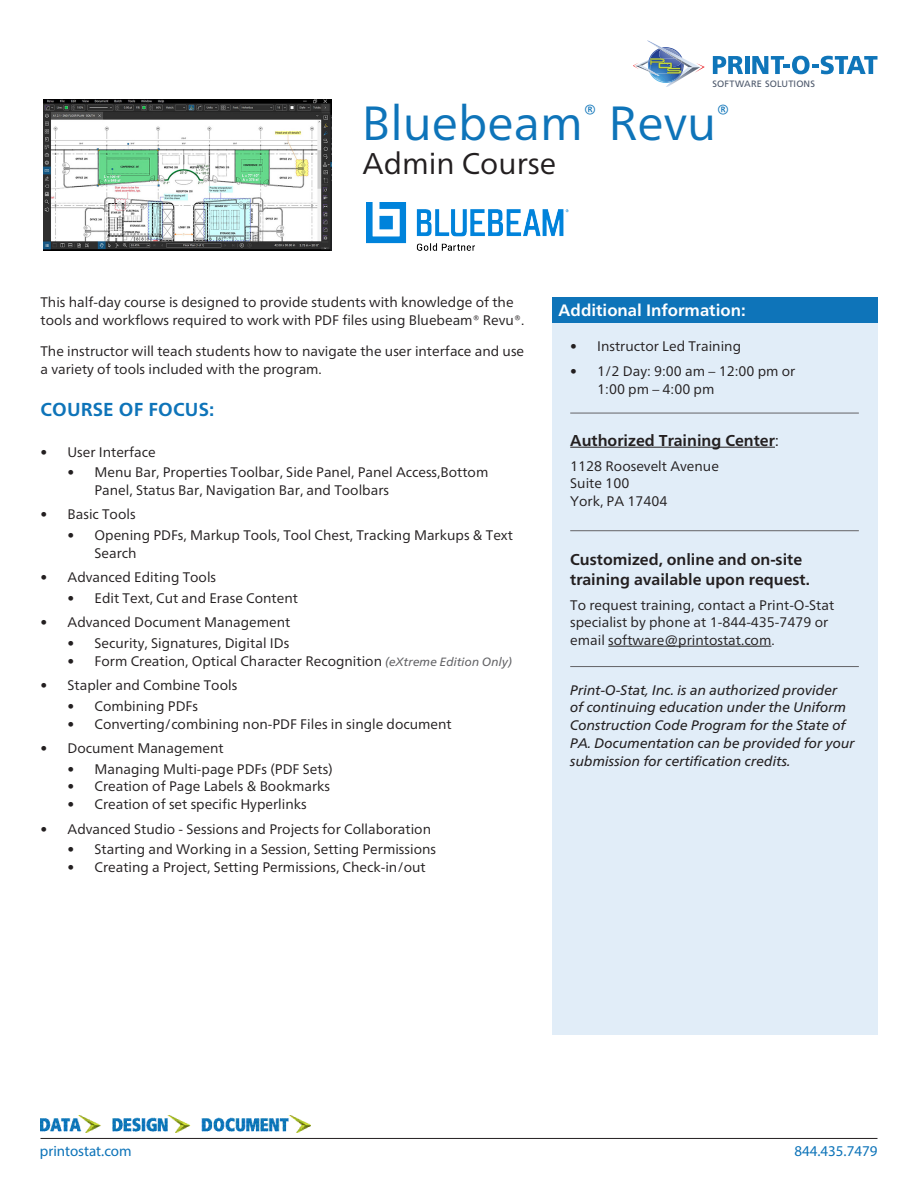
<style>
.page{position:relative;width:918px;height:1188px;background:#fff}
.page>*{position:absolute;margin:0;border:0;box-sizing:border-box;transform-origin:0 0}
.t1{font:48px "Frutiger Neue LT";color:#0e74b9}
.t2{font:30px "Frutiger Neue LT";color:#231f20}
.t3{font:700 18.75px "Frutiger Neue LT";letter-spacing:.01em;color:#0e74b9}
.t4{font:700 16.5px "Frutiger Neue LT";color:#fff}
.t5{font:700 15.75px/19.5px "Frutiger Neue LT";color:#231f20}
.t6{font:15px "Myriad Pro";color:#0e74b9}
.Body_Copy{font:13.8px/17.9px "Frutiger Neue LT";color:#231f20}
.Body_Copy-2{font:italic 13.8px/17.9px "Frutiger Neue LT";color:#231f20}
.t7{font:9.15px "Frutiger LT Std";letter-spacing:.02em;color:#4d586b}
.s1{font-style:italic;font-size:12px;color:#636366}
.s2{font-weight:400}
</style>
<div class="page">
<div style="left:552px;top:297px;width:326px;height:737px;background:#e1edf8"></div>
<div style="left:552px;top:297px;width:326px;height:26px;background:#0e74b9"></div>
<svg style="left:633px;top:40px;width:72px;height:47px"></svg>
<svg style="left:713px;top:56px;width:30px;height:18px"></svg>
<div style="left:745px;top:56px;width:5px;height:18px;background:#0f75b9"></div>
<svg style="left:752px;top:56px;width:126px;height:18px"></svg>
<img style="left:40px;top:1116px;width:271px;height:16px">
<hr style="left:40px;top:1138px;width:838px;height:1px;background:#231f20">
<img style="left:44px;top:100px;width:287px;height:150px">
<img style="left:366px;top:202px;width:203px;height:48px">
<hr style="left:570px;top:447px;width:205px;height:1px;background:#231f20">
<hr style="left:608px;top:646px;width:163px;height:1px;background:#231f20">
<hr style="left:570px;top:413px;width:289px;height:1px;background:#636366">
<hr style="left:570px;top:530px;width:289px;height:1px;background:#636366">
<hr style="left:570px;top:666px;width:289px;height:1px;background:#636366">
<p class="t7" style="left:713px;top:78px;width:104px">SOFTWARE SOLUTIONS</p>
<h1 class="t1" style="left:362px;top:94px;width:370px">Bluebeam<sup>®</sup> Revu<sup>®</sup></h1>
<p class="t2" style="left:363px;top:146px;width:195px">Admin Course</p>
<p class="Body_Copy" style="left:40px;top:293px;width:485px">This half-day course is designed to provide students with knowledge of the tools and workflows required to work with PDF files using Bluebeam® Revu®.</p>
<p class="Body_Copy" style="left:40px;top:342px;width:485px">The instructor will teach students how to navigate the user interface and use a variety of tools included with the program.</p>
<p class="t3" style="left:40px;top:399px;width:175px">COURSE OF FOCUS:</p>
<p class="Body_Copy" style="left:40px;top:443px;width:117px">• User Interface</p>
<p class="Body_Copy" style="left:94px;top:463px;width:395px;text-indent:-27px">• Menu Bar, Properties Toolbar, Side Panel, Panel Access,Bottom<br>Panel, Status Bar, Navigation Bar, and Toolbars</p>
<p class="Body_Copy" style="left:40px;top:506px;width:97px">• Basic Tools</p>
<p class="Body_Copy" style="left:94px;top:526px;width:420px;text-indent:-27px">• Opening PDFs, Markup Tools, Tool Chest, Tracking Markups &amp; Text<br>Search</p>
<p class="Body_Copy" style="left:40px;top:568px;width:177px">• Advanced Editing Tools</p>
<p class="Body_Copy" style="left:68px;top:589px;width:232px">• Edit Text, Cut and Erase Content</p>
<p class="Body_Copy" style="left:40px;top:614px;width:251px">• Advanced Document Management</p>
<p class="Body_Copy" style="left:68px;top:634px;width:223px">• Security, Signatures, Digital IDs</p>
<p class="Body_Copy" style="left:68px;top:652px;width:446px">• Form Creation, Optical Character Recognition <span class="s1">(eXtreme Edition Only)</span></p>
<p class="Body_Copy" style="left:40px;top:676px;width:198px">• Stapler and Combine Tools</p>
<p class="Body_Copy" style="left:68px;top:697px;width:132px">• Combining PDFs</p>
<p class="Body_Copy" style="left:68px;top:715px;width:386px">• Converting/combining non-PDF Files in single document</p>
<p class="Body_Copy" style="left:40px;top:739px;width:185px">• Document Management</p>
<p class="Body_Copy" style="left:68px;top:760px;width:267px">• Managing Multi-page PDFs (PDF Sets)</p>
<p class="Body_Copy" style="left:68px;top:778px;width:264px">• Creation of Page Labels &amp; Bookmarks</p>
<p class="Body_Copy" style="left:68px;top:795px;width:241px">• Creation of set specific Hyperlinks</p>
<p class="Body_Copy" style="left:40px;top:820px;width:392px">• Advanced Studio - Sessions and Projects for Collaboration</p>
<p class="Body_Copy" style="left:68px;top:841px;width:370px">• Starting and Working in a Session, Setting Permissions</p>
<p class="Body_Copy" style="left:68px;top:858px;width:360px">• Creating a Project, Setting Permissions, Check-in/out</p>
<p class="t4" style="left:559px;top:300px;width:189px">Additional Information:</p>
<p class="Body_Copy" style="left:570px;top:337px;width:172px">• Instructor Led Training</p>
<p class="Body_Copy" style="left:597px;top:362px;width:200px;text-indent:-27px">• 1/2 Day: 9:00 am – 12:00 pm or<br>1:00 pm – 4:00 pm</p>
<p class="t5" style="left:570px;top:431px;width:211px">Authorized Training Center<span class="s2">:</span></p>
<p class="Body_Copy" style="left:570px;top:457px;width:150px">1128 Roosevelt Avenue<br>Suite 100<br>York, PA 17404</p>
<p class="t5" style="left:570px;top:550px;width:241px">Customized, online and on-site training available upon request.</p>
<p class="Body_Copy" style="left:570px;top:596px;width:266px">To request training, contact a Print-O-Stat specialist by phone at 1-844-435-7479 or email software@printostat.com.</p>
<p class="Body_Copy-2" style="left:570px;top:681px;width:286px">Print-O-Stat, Inc. is an authorized provider<br>of continuing education under the Uniform Construction Code Program for the State of PA. Documentation can be provided for your submission for certification credits.</p>
<p class="t6" style="left:40px;top:1142px;width:93px">printostat.com</p>
<p class="t6" style="left:794px;top:1142px;width:85px">844.435.7479</p>
</div>
